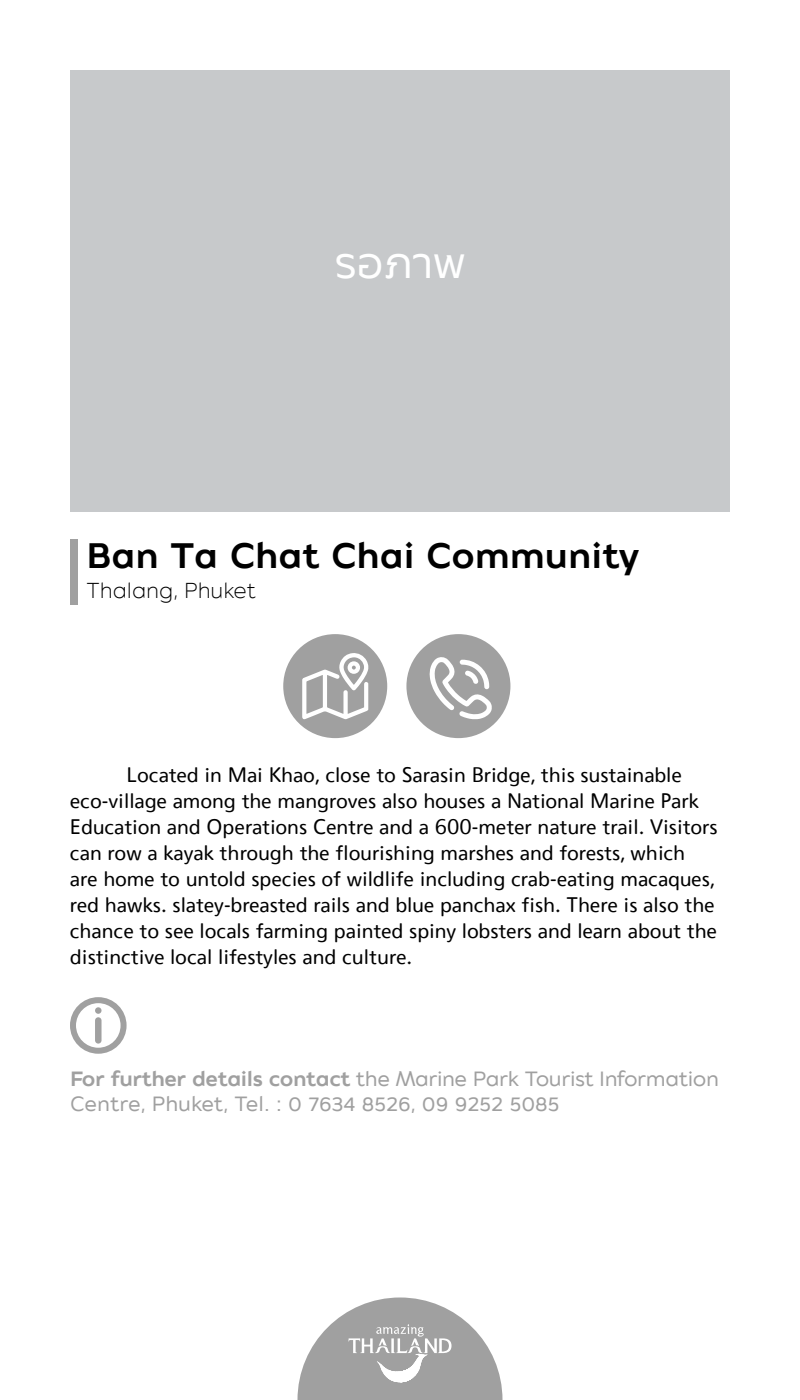
<style>
.page{position:relative;width:800px;height:1400px;background:#fff}
.page>*{position:absolute;margin:0;border:0;box-sizing:border-box;transform-origin:0 0}
.t1{font:42px "TAT Sana Chon";color:#fff}
.t2{font:700 36px "TAT Sana Chon";color:#000}
.t3{font:300 22px "TAT Sana Chon";color:#000}
.t4{font:21px/26px "TAT Sana Suksa";letter-spacing:-.005em;color:#000}
.Info{font:21px/25.2px "TAT Sana Chon";letter-spacing:-.02em;color:#a0a0a0}
.s1{font-weight:700}
</style>
<div class="page">
<svg style="left:298px;top:1298px;width:204px;height:102px"></svg>
<div style="left:70px;top:540px;width:7px;height:65px;background:#a0a0a0"></div>
<div style="left:70px;top:70px;width:660px;height:441px;background:#c7c9cb"></div>
<div style="left:70px;top:997px;width:57px;height:57px;border:6px solid #a0a0a0;border-radius:50%"></div>
<div style="left:95px;top:1017px;width:7px;height:27px;background:#a0a0a0;border-radius:3px"></div>
<div style="left:95px;top:1007px;width:7px;height:7px;background:#a0a0a0;border-radius:50%"></div>
<div style="left:283px;top:634px;width:104px;height:104px;background:#a0a0a0;border-radius:50%"></div>
<svg style="left:302px;top:653px;width:66px;height:66px"></svg>
<div style="left:406px;top:634px;width:104px;height:104px;background:#a0a0a0;border-radius:50%"></div>
<svg style="left:429px;top:657px;width:63px;height:62px"></svg>
<p class="t1" style="left:334px;top:232px;width:133px">รอภาพ</p>
<p class="t2" style="left:86px;top:527px;width:554px">Ban Ta Chat Chai Community</p>
<p class="t3" style="left:86px;top:575px;width:171px">Thalang, Phuket</p>
<p class="t4" style="left:70px;top:762px;width:649px;text-indent:57px">Located in Mai Khao, close to Sarasin Bridge, this sustainable eco-village among the mangroves also houses a National Marine Park Education and Operations Centre and a 600-meter nature trail. Visitors can row a kayak through the flourishing marshes and forests, which are home to untold species of wildlife including crab-eating macaques, red hawks. slatey-breasted rails and blue panchax fish. There is also the chance to see locals farming painted spiny lobsters and learn about the distinctive local lifestyles and culture.</p>
<p class="Info" style="left:70px;top:1066px;width:650px"><span class="s1">For further details contact</span> the Marine Park Tourist Information<br>Centre, Phuket, Tel. : 0 7634 8526, 09 9252 5085</p>
</div>
